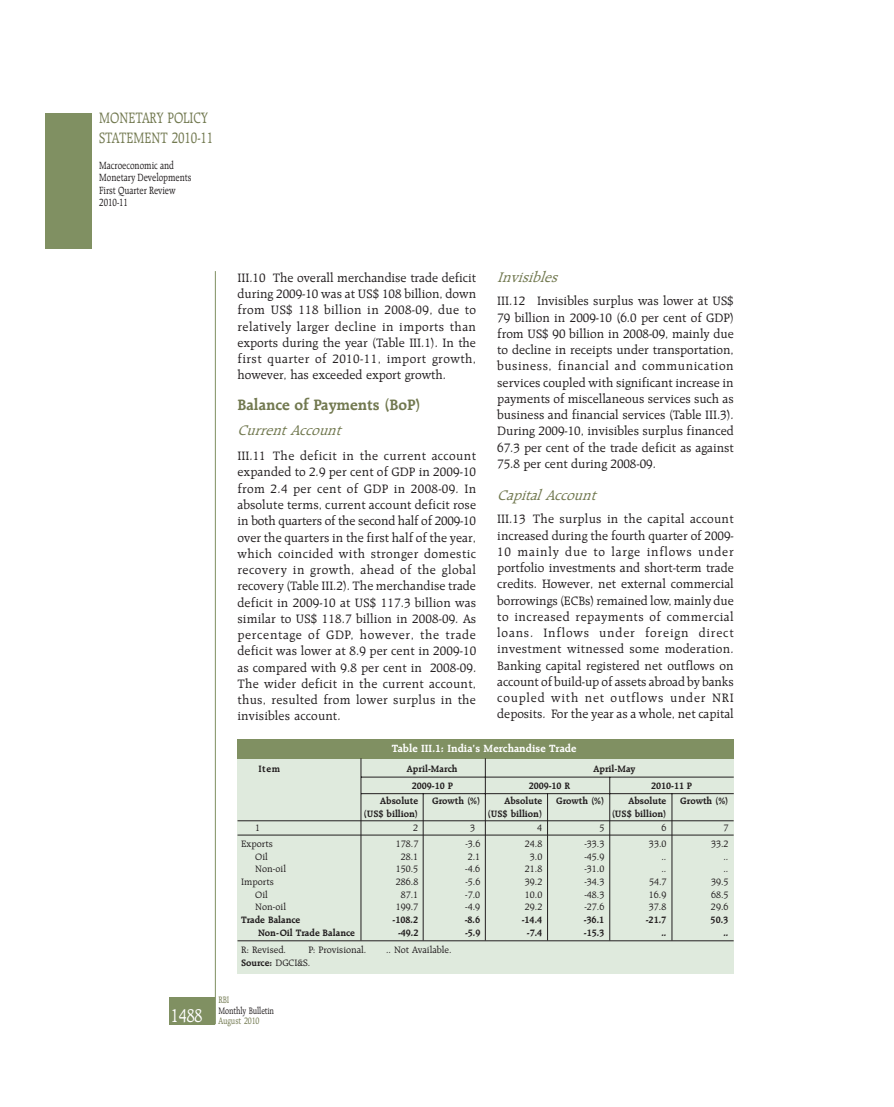
<style>
.page{position:relative;width:894px;height:1107px;background:#fff}
.page>*{position:absolute;margin:0;border:0;box-sizing:border-box;transform-origin:0 0}
.t1{font:16.25px/19.8px "TT1 AFCBO00";letter-spacing:-.01em;color:#727950;scale:.8 1}
.t2{font:16.25px "TT1 AFDCO00";letter-spacing:-.005em;color:#727950}
.t3{font:15px "TT1 AFDFOI00";letter-spacing:-.005em;color:#727950}
.t4{font:13.12px/16.2px "TT1 AFD9 O00";letter-spacing:-.005em;color:#231f20;text-align:justify}
.t5{font:11.25px/12.5px "TT1 AFCFO00";letter-spacing:-.005em;color:#231f20;scale:.8 1}
.t6{font:11.25px "TT1 AFE3 O00";color:#fff}
.t7{font:10px "TT1 AFE6 O00";letter-spacing:-.005em;color:#231f20}
.t8{font:10px "TT1 AFD3 O00";color:#231f20}
.t9{font:10px/10.5px "TT1 AFD3 O00";color:#231f20;scale:.8 1}
.t10{font:10px "TT1 AFD3 O00";color:#727950;scale:.8 1}
.s1{font-family:"TT1 AFD3 O00"}
.s2{color:#727950}
</style>
<div class="page">
<div style="left:169px;top:996px;width:46px;height:28px;background:#809062"></div>
<hr style="left:215px;top:271px;width:1px;height:753px;background:#809062">
<div style="left:45px;top:113px;width:47px;height:135px;background:#809062"></div>
<div style="left:237px;top:739px;width:497px;height:20px;background:#809062"></div>
<div style="left:238px;top:758px;width:496px;height:215px;background:#dfeadd"></div>
<hr style="left:237px;top:820px;width:496px;height:1px;background:#231f20">
<hr style="left:237px;top:834px;width:496px;height:1px;background:#231f20">
<hr style="left:237px;top:940px;width:496px;height:1px;background:#231f20">
<hr style="left:361px;top:758px;width:1px;height:182px;background:#231f20">
<hr style="left:423px;top:793px;width:1px;height:147px;background:#231f20">
<hr style="left:485px;top:758px;width:1px;height:182px;background:#231f20">
<hr style="left:547px;top:793px;width:1px;height:147px;background:#231f20">
<hr style="left:609px;top:776px;width:1px;height:164px;background:#231f20">
<hr style="left:671px;top:793px;width:1px;height:147px;background:#231f20">
<hr style="left:361px;top:793px;width:373px;height:1px;background:#231f20">
<hr style="left:361px;top:776px;width:373px;height:1px;background:#231f20">
<p class="t1" style="left:99px;top:110px;width:144px">MONETARY POLICY<br>STATEMENT 2010-11</p>
<p class="t5" style="left:99px;top:159px;width:117px">Macroeconomic and<br>Monetary Developments<br>First Quarter Review<br>2010-11</p>
<p class="t3" style="left:497px;top:272px;width:61px">Invisibles</p>
<p class="t4" style="left:497px;top:293px;width:238px">III.12 Invisibles surplus was lower at US$ 79 billion in 2009-10 (6.0 per cent of GDP) from US$ 90 billion in 2008-09, mainly due to decline in receipts under transportation, business, financial and communication services coupled with significant increase in payments of miscellaneous services such as business and financial services (Table III.3).<br>During 2009-10, invisibles surplus financed 67.3 per cent of the trade deficit as against 75.8 per cent during 2008-09.</p>
<p class="t3" style="left:497px;top:490px;width:100px">Capital Account</p>
<p class="t4" style="left:497px;top:511px;width:238px">III.13 The surplus in the capital account increased during the fourth quarter of 2009- 10 mainly due to large inflows under portfolio investments and short-term trade credits. However, net external commercial borrowings (ECBs) remained low, mainly due to increased repayments of commercial loans. Inflows under foreign direct investment witnessed some moderation.<br>Banking capital registered net outflows on account of build-up of assets abroad by banks coupled with net outflows under NRI deposits. For the year as a whole, net capital</p>
<p class="t6" style="left:392px;top:741px;width:186px">Table III.1: India’s Merchandise Trade</p>
<p class="t4" style="left:237px;top:270px;width:240px">III.10 The overall merchandise trade deficit during 2009-10 was at US$ 108 billion, down from US$ 118 billion in 2008-09, due to relatively larger decline in imports than exports during the year (Table III.1). In the first quarter of 2010-11, import growth, however, has exceeded export growth.</p>
<p class="t2" style="left:237px;top:398px;width:185px">Balance of Payments (BoP)</p>
<p class="t3" style="left:237px;top:425px;width:104px">Current Account</p>
<p class="t4" style="left:237px;top:448px;width:240px">III.11 The deficit in the current account expanded to 2.9 per cent of GDP in 2009-10 from 2.4 per cent of GDP in 2008-09. In absolute terms, current account deficit rose in both quarters of the second half of 2009-10 over the quarters in the first half of the year, which coincided with stronger domestic recovery in growth, ahead of the global recovery (Table III.2). The merchandise trade deficit in 2009-10 at US$ 117.3 billion was similar to US$ 118.7 billion in 2008-09. As percentage of GDP, however, the trade deficit was lower at 8.9 per cent in 2009-10 as compared with 9.8 per cent in 2008-09.<br>The wider deficit in the current account, thus, resulted from lower surplus in the invisibles account.</p>
<p class="t7" style="left:258px;top:762px;width:23px">Item</p>
<p class="t7" style="left:407px;top:762px;width:52px">April-March</p>
<p class="t7" style="left:593px;top:762px;width:43px">April-May</p>
<p class="t7" style="left:412px;top:779px;width:42px">2009-10 P</p>
<p class="t7" style="left:528px;top:779px;width:43px">2009-10 R</p>
<p class="t7" style="left:651px;top:779px;width:42px">2010-11 P</p>
<p class="t7" style="left:380px;top:795px;width:39px">Absolute</p>
<p class="t7" style="left:432px;top:795px;width:50px">Growth (%)</p>
<p class="t7" style="left:504px;top:795px;width:39px">Absolute</p>
<p class="t7" style="left:556px;top:795px;width:50px">Growth (%)</p>
<p class="t7" style="left:628px;top:795px;width:39px">Absolute</p>
<p class="t7" style="left:680px;top:795px;width:50px">Growth (%)</p>
<p class="t7" style="left:363px;top:807px;width:56px">(US$ billion)</p>
<p class="t7" style="left:487px;top:807px;width:56px">(US$ billion)</p>
<p class="t7" style="left:612px;top:807px;width:56px">(US$ billion)</p>
<p class="t8" style="left:255px;top:823px;width:6px">1</p>
<p class="t8" style="left:413px;top:823px;width:6px">2</p>
<p class="t8" style="left:470px;top:823px;width:6px">3</p>
<p class="t8" style="left:537px;top:823px;width:6px">4</p>
<p class="t8" style="left:599px;top:823px;width:6px">5</p>
<p class="t8" style="left:661px;top:823px;width:6px">6</p>
<p class="t8" style="left:723px;top:823px;width:6px">7</p>
<p class="t8" style="left:241px;top:839px;width:33px">Exports</p>
<p class="t8" style="left:396px;top:839px;width:24px">178.7</p>
<p class="t8" style="left:465px;top:839px;width:16px">-3.6</p>
<p class="t8" style="left:525px;top:839px;width:19px">24.8</p>
<p class="t8" style="left:584px;top:839px;width:22px">-33.3</p>
<p class="t8" style="left:649px;top:839px;width:19px">33.0</p>
<p class="t8" style="left:711px;top:839px;width:19px">33.2</p>
<p class="t8" style="left:255px;top:852px;width:14px">Oil</p>
<p class="t8" style="left:401px;top:852px;width:19px">28.1</p>
<p class="t8" style="left:468px;top:852px;width:14px">2.1</p>
<p class="t8" style="left:530px;top:852px;width:14px">3.0</p>
<p class="t8" style="left:584px;top:852px;width:22px">-45.9</p>
<p class="t8" style="left:661px;top:852px;width:6px">..</p>
<p class="t8" style="left:723px;top:852px;width:6px">..</p>
<p class="t8" style="left:255px;top:864px;width:32px">Non-oil</p>
<p class="t8" style="left:396px;top:864px;width:24px">150.5</p>
<p class="t8" style="left:465px;top:864px;width:17px">-4.6</p>
<p class="t8" style="left:525px;top:864px;width:19px">21.8</p>
<p class="t8" style="left:584px;top:864px;width:22px">-31.0</p>
<p class="t8" style="left:661px;top:864px;width:6px">..</p>
<p class="t8" style="left:723px;top:864px;width:6px">..</p>
<p class="t8" style="left:241px;top:877px;width:34px">Imports</p>
<p class="t8" style="left:396px;top:877px;width:24px">286.8</p>
<p class="t8" style="left:465px;top:877px;width:16px">-5.6</p>
<p class="t8" style="left:525px;top:877px;width:19px">39.2</p>
<p class="t8" style="left:584px;top:877px;width:22px">-34.3</p>
<p class="t8" style="left:649px;top:877px;width:19px">54.7</p>
<p class="t8" style="left:711px;top:877px;width:19px">39.5</p>
<p class="t8" style="left:255px;top:890px;width:14px">Oil</p>
<p class="t8" style="left:401px;top:890px;width:19px">87.1</p>
<p class="t8" style="left:465px;top:890px;width:16px">-7.0</p>
<p class="t8" style="left:525px;top:890px;width:19px">10.0</p>
<p class="t8" style="left:584px;top:890px;width:22px">-48.3</p>
<p class="t8" style="left:649px;top:890px;width:19px">16.9</p>
<p class="t8" style="left:711px;top:890px;width:19px">68.5</p>
<p class="t8" style="left:255px;top:902px;width:32px">Non-oil</p>
<p class="t8" style="left:396px;top:902px;width:24px">199.7</p>
<p class="t8" style="left:465px;top:902px;width:17px">-4.9</p>
<p class="t8" style="left:525px;top:902px;width:19px">29.2</p>
<p class="t8" style="left:584px;top:902px;width:22px">-27.6</p>
<p class="t8" style="left:649px;top:902px;width:19px">37.8</p>
<p class="t8" style="left:711px;top:902px;width:19px">29.6</p>
<p class="t7" style="left:241px;top:913px;width:61px">Trade Balance</p>
<p class="t7" style="left:392px;top:913px;width:27px">-108.2</p>
<p class="t7" style="left:465px;top:913px;width:17px">-8.6</p>
<p class="t7" style="left:522px;top:913px;width:22px">-14.4</p>
<p class="t7" style="left:584px;top:913px;width:22px">-36.1</p>
<p class="t7" style="left:646px;top:913px;width:22px">-21.7</p>
<p class="t7" style="left:710px;top:913px;width:19px">50.3</p>
<p class="t7" style="left:258px;top:926px;width:99px">Non-Oil Trade Balance</p>
<p class="t7" style="left:398px;top:926px;width:22px">-49.2</p>
<p class="t7" style="left:465px;top:926px;width:17px">-5.9</p>
<p class="t7" style="left:527px;top:926px;width:17px">-7.4</p>
<p class="t7" style="left:584px;top:926px;width:22px">-15.3</p>
<p class="t7" style="left:661px;top:926px;width:6px">..</p>
<p class="t7" style="left:723px;top:926px;width:6px">..</p>
<p class="t8" style="left:241px;top:945px;width:47px">R: Revised.</p>
<p class="t8" style="left:308px;top:945px;width:60px">P: Provisional.</p>
<p class="t8" style="left:386px;top:945px;width:67px">.. Not Available.</p>
<p class="t7" style="left:241px;top:957px;width:71px">Source: <span class="s1">DGCI&amp;S.</span></p>
<p class="t10" style="left:218px;top:995px;width:15px">RBI</p>
<p class="t9" style="left:171px;top:1005px;width:131px;text-indent:48px">Monthly Bulletin<br><sup>1488</sup> <span class="s2">August 2010</span></p>
</div>
